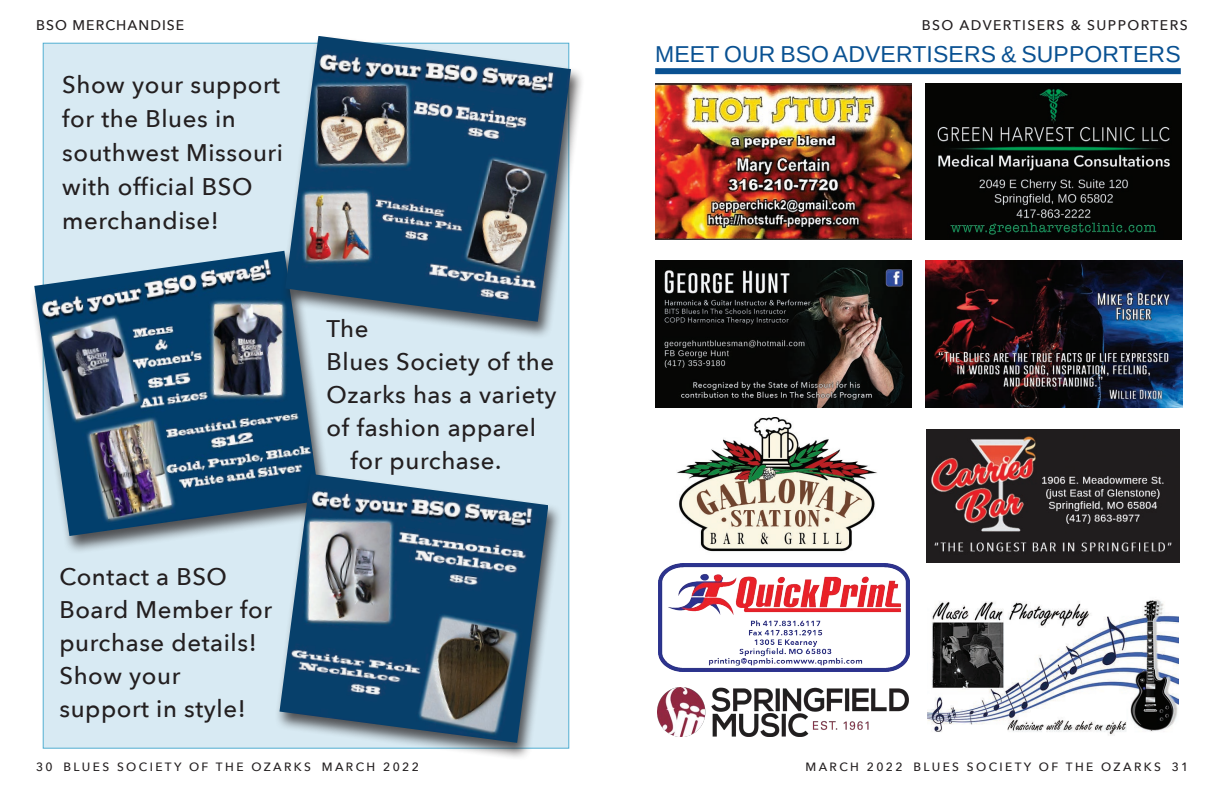
<style>
.page{position:relative;width:1224px;height:792px;background:#fff}
.page>*{position:absolute;margin:0;border:0;box-sizing:border-box;transform-origin:0 0}
.Paragraph_Style_1{font:500 24px/34px "Avenir Next";letter-spacing:.025em;color:#231f20}
.Body{font:23px "Arimo";letter-spacing:.005em;color:#095192}
.Header_master_page{font:500 14px "Avenir Next";letter-spacing:.1em;color:#231f20}
.Header_master_page-2{font:500 14px "Avenir Next";letter-spacing:.075em;color:#231f20}
.t1{font:500 12px "Avenir Next";letter-spacing:.2em;color:#231f20}
</style>
<div class="page">
<div style="left:43px;top:43px;width:526px;height:706px;background:#d8eaf3;border:1px solid #51aed1"></div>
<div style="left:30px;top:250px;width:304px;height:304px;background:#231f20;opacity:.75"></div>
<img style="left:34px;top:251px;width:286px;height:285px">
<div style="left:281px;top:35px;width:305px;height:305px;background:#231f20;opacity:.75"></div>
<img style="left:285px;top:36px;width:286px;height:286px">
<div style="left:275px;top:473px;width:288px;height:288px;background:#231f20;opacity:.75"></div>
<img style="left:279px;top:474px;width:269px;height:269px">
<img style="left:658px;top:563px;width:252px;height:108px">
<img style="left:925px;top:84px;width:257px;height:155px">
<img style="left:926px;top:430px;width:254px;height:132px">
<img style="left:655px;top:84px;width:257px;height:155px">
<img style="left:655px;top:261px;width:257px;height:146px">
<img style="left:925px;top:261px;width:257px;height:147px">
<img style="left:677px;top:418px;width:200px;height:134px">
<img style="left:657px;top:688px;width:252px;height:48px">
<img style="left:927px;top:599px;width:252px;height:136px">
<div style="left:655px;top:68px;width:526px;height:6px;background:#095192"></div>
<p class="Header_master_page-2" style="left:36px;top:13px;width:150px">BSO MERCHANDISE</p>
<p class="Paragraph_Style_1" style="left:62px;top:66px;width:222px">Show your support for the Blues in southwest Missouri with official BSO merchandise!</p>
<p class="Paragraph_Style_1" style="left:59px;top:560px;width:214px;line-height:33px">Contact a BSO<br>Board Member for purchase details!</p>
<p class="Paragraph_Style_1" style="left:59px;top:659px;width:188px;line-height:33px">Show your support in style!</p>
<p class="Paragraph_Style_1" style="left:326px;top:311px;width:44px">The</p>
<p class="Paragraph_Style_1" style="left:326px;top:344px;width:229px">Blues Society of the</p>
<p class="Paragraph_Style_1" style="left:326px;top:377px;width:232px">Ozarks has a variety</p>
<p class="Paragraph_Style_1" style="left:326px;top:410px;width:211px">of fashion apparel</p>
<p class="Paragraph_Style_1" style="left:350px;top:443px;width:152px">for purchase.</p>
<p class="Header_master_page" style="left:922px;top:14px;width:267px">BSO ADVERTISERS &amp; SUPPORTERS</p>
<p class="Body" style="left:655px;top:39px;width:527px">MEET OUR BSO ADVERTISERS &amp; SUPPORTERS</p>
<p class="t1" style="left:36px;top:756px;width:384px">30 BLUES SOCIETY OF THE OZARKS MARCH 2022</p>
<p class="t1" style="left:805px;top:756px;width:384px">MARCH 2022 BLUES SOCIETY OF THE OZARKS 31</p>
</div>
